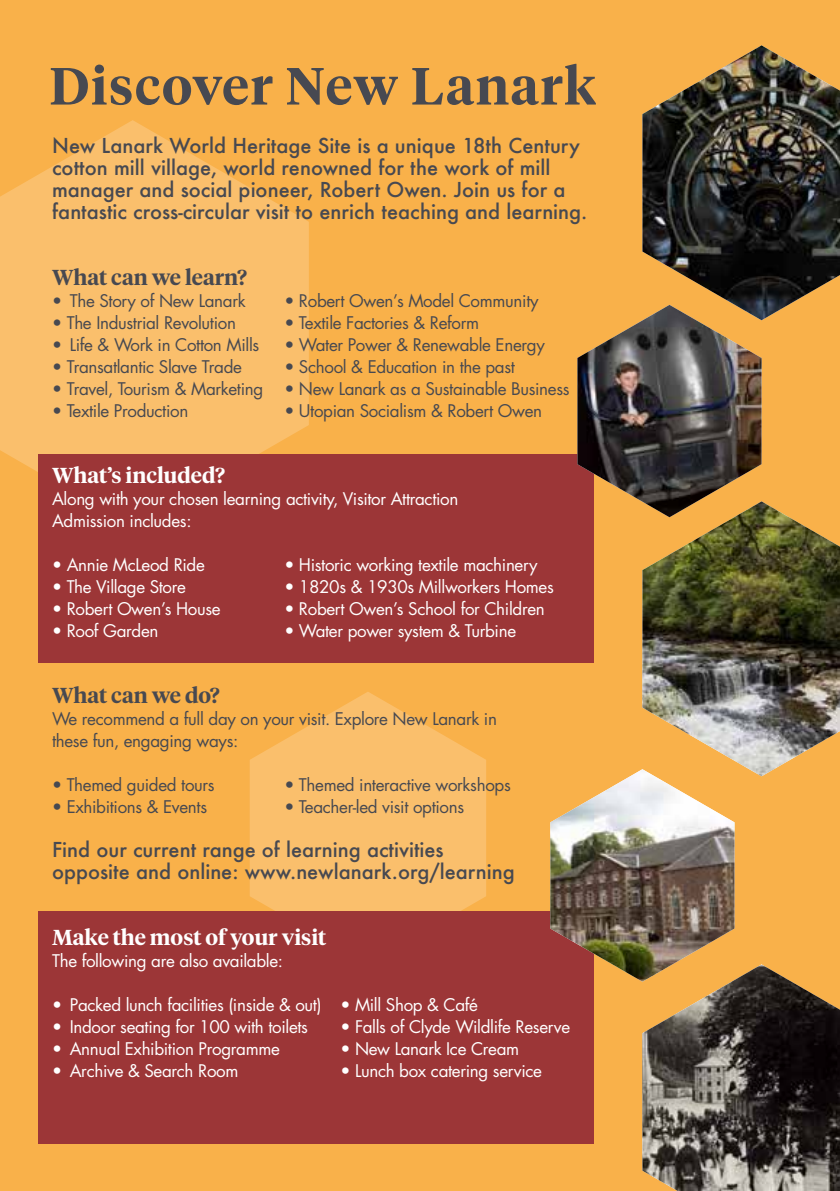
<style>
.page{position:relative;width:840px;height:1191px;background:#fff}
.page>*{position:absolute;margin:0;border:0;box-sizing:border-box;transform-origin:0 0}
.t1{font:600 52px "Tiempos Headline";letter-spacing:.03em;color:#474951}
.t2{font:600 21.6px "Tiempos Headline";color:#fff}
.t3{font:600 21.6px "Tiempos Headline";color:#474951}
.t4{font:500 20px/22px "Futura";color:#474951}
.t5{font:17px/22px "Futura";letter-spacing:-.02em;color:#fff}
.t6{font:17px/22px "Futura";letter-spacing:-.02em;color:#474951}
</style>
<div class="page">
<div style="left:0;top:0;width:839px;height:1191px;background:#f9b14a"></div>
<svg style="left:0;top:120px;width:309px;height:352px;fill:#fabf6c"></svg>
<svg style="left:250px;top:692px;width:236px;height:219px;fill:#fabf6c"></svg>
<img style="left:642px;top:45px;width:197px;height:275px">
<img style="left:642px;top:501px;width:197px;height:275px">
<img style="left:642px;top:964px;width:197px;height:227px">
<div style="left:38px;top:455px;width:555px;height:208px;background:#9c3637"></div>
<div style="left:38px;top:911px;width:555px;height:232px;background:#9c3637"></div>
<img style="left:577px;top:305px;width:184px;height:212px">
<img style="left:550px;top:769px;width:184px;height:212px">
<h1 class="t1" style="left:49px;top:50px;width:547px">Discover New Lanark</h1>
<p class="t4" style="left:52px;top:134px;width:536px">New Lanark World Heritage Site is a unique 18th Century cotton mill village, world renowned for the work of mill manager and social pioneer, Robert Owen. Join us for a fantastic cross-circular visit to enrich teaching and learning.</p>
<p class="t3" style="left:52px;top:263px;width:196px">What can we learn?</p>
<p class="t6" style="left:52px;top:290px;width:195px">• The Story of New Lanark</p>
<p class="t6" style="left:284px;top:290px;width:255px">• Robert Owen’s Model Community</p>
<p class="t6" style="left:52px;top:312px;width:185px">• The Industrial Revolution</p>
<p class="t6" style="left:284px;top:312px;width:196px">• Textile Factories &amp; Reform</p>
<p class="t6" style="left:52px;top:334px;width:208px">• Life &amp; Work in Cotton Mills</p>
<p class="t6" style="left:284px;top:334px;width:262px">• Water Power &amp; Renewable Energy</p>
<p class="t6" style="left:52px;top:356px;width:191px">• Transatlantic Slave Trade</p>
<p class="t6" style="left:284px;top:356px;width:232px">• School &amp; Education in the past</p>
<p class="t6" style="left:52px;top:378px;width:518px">• Travel, Tourism &amp; Marketing • New Lanark as a Sustainable Business</p>
<p class="t6" style="left:52px;top:400px;width:138px">• Textile Production</p>
<p class="t6" style="left:284px;top:400px;width:259px">• Utopian Socialism &amp; Robert Owen</p>
<p class="t2" style="left:52px;top:461px;width:174px">What’s included?</p>
<p class="t5" style="left:52px;top:488px;width:407px">Along with your chosen learning activity, Visitor Attraction<br>Admission includes:</p>
<p class="t5" style="left:52px;top:554px;width:154px">• Annie McLeod Ride</p>
<p class="t5" style="left:284px;top:554px;width:254px">• Historic working textile machinery</p>
<p class="t5" style="left:52px;top:576px;width:135px">• The Village Store</p>
<p class="t5" style="left:284px;top:576px;width:271px">• 1820s &amp; 1930s Millworkers Homes</p>
<p class="t5" style="left:52px;top:598px;width:170px">• Robert Owen’s House</p>
<p class="t5" style="left:284px;top:598px;width:262px">• Robert Owen’s School for Children</p>
<p class="t5" style="left:52px;top:620px;width:108px">• Roof Garden</p>
<p class="t5" style="left:284px;top:620px;width:233px">• Water power system &amp; Turbine</p>
<p class="t3" style="left:52px;top:681px;width:169px">What can we do?</p>
<p class="t6" style="left:52px;top:708px;width:446px">We recommend a full day on your visit. Explore New Lanark in these fun, engaging ways:</p>
<p class="t6" style="left:52px;top:774px;width:164px">• Themed guided tours</p>
<p class="t6" style="left:284px;top:774px;width:228px">• Themed interactive workshops</p>
<p class="t6" style="left:52px;top:796px;width:156px">• Exhibitions &amp; Events</p>
<p class="t6" style="left:284px;top:796px;width:181px">• Teacher-led visit options</p>
<p class="t4" style="left:52px;top:838px;width:464px">Find our current range of learning activities opposite and online: www.newlanark.org/learning</p>
<p class="t2" style="left:52px;top:923px;width:276px">Make the most of your visit</p>
<p class="t5" style="left:52px;top:950px;width:232px">The following are also available:</p>
<p class="t5" style="left:52px;top:994px;width:427px">• Packed lunch facilities (inside &amp; out) • Mill Shop &amp; Café</p>
<p class="t5" style="left:52px;top:1016px;width:257px">• Indoor seating for 100 with toilets</p>
<p class="t5" style="left:340px;top:1016px;width:231px">• Falls of Clyde Wildlife Reserve</p>
<p class="t5" style="left:52px;top:1038px;width:229px">• Annual Exhibition Programme</p>
<p class="t5" style="left:340px;top:1038px;width:180px">• New Lanark Ice Cream</p>
<p class="t5" style="left:52px;top:1060px;width:188px">• Archive &amp; Search Room</p>
<p class="t5" style="left:340px;top:1060px;width:203px">• Lunch box catering service</p>
</div>
